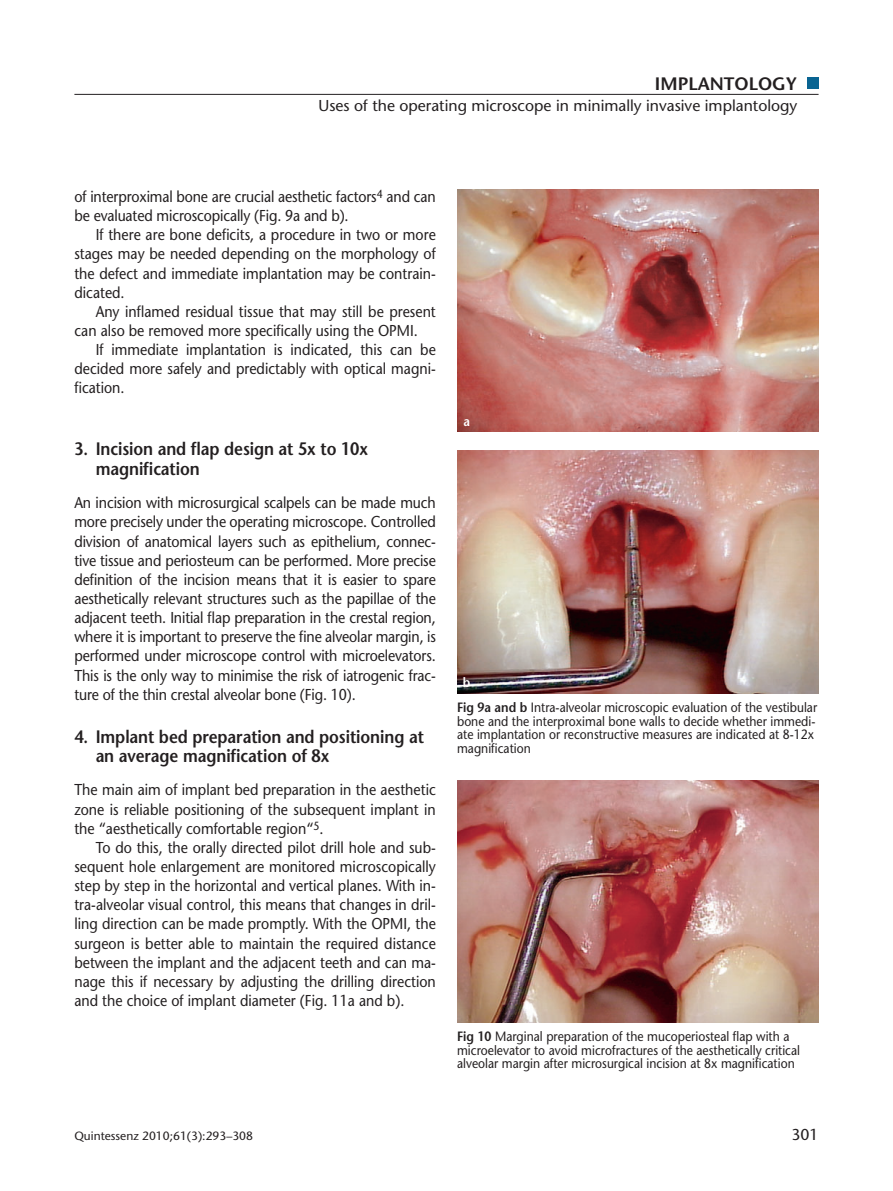
<style>
.page{position:relative;width:893px;height:1191px;background:#fff}
.page>*{position:absolute;margin:0;border:0;box-sizing:border-box;transform-origin:0 0}
.t1{font:600 18px/19.5px "Stone Sans Std";letter-spacing:-.005em;color:#231f20;scale:.9 1}
.t2{font:600 18px "Stone Sans Std";letter-spacing:-.005em;color:#231f20}
.t3{font:500 15.75px/19.2px "Stone Sans Std";color:#231f20;text-align:justify;scale:.9 1}
.t4{font:500 15.75px "Stone Sans Std";color:#231f20}
.t5{font:500 13.5px/13.5px "Stone Sans Std";color:#231f20;scale:.9 1}
.t6{font:600 13.5px "Stone Sans Std";color:#fff;scale:.9 1}
.t7{font:500 12px "Stone Sans Std";color:#231f20}
.s1{font-weight:600}
</style>
<div class="page">
<hr style="left:74px;top:94px;width:745px;height:1px;background:#231f20">
<img style="left:457px;top:189px;width:362px;height:243px">
<img style="left:457px;top:451px;width:362px;height:242px">
<img style="left:457px;top:780px;width:362px;height:242px">
<svg style="left:679px;top:77px;width:140px;height:119px"></svg>
<p class="t2" style="left:655px;top:76px;width:144px">IMPLANTOLOGY</p>
<p class="t4" style="left:319px;top:98px;width:480px">Uses of the operating microscope in minimally invasive implantology</p>
<p class="t3" style="left:74px;top:188px;width:403px">of interproximal bone are crucial aesthetic factors<sup>4</sup> and can be evaluated microscopically (Fig. 9a and b).</p>
<p class="t3" style="left:74px;top:226px;width:403px;text-indent:21px">If there are bone deficits, a procedure in two or more stages may be needed depending on the morphology of the defect and immediate implantation may be contrain&shy;dicated.</p>
<p class="t3" style="left:74px;top:303px;width:403px;text-indent:21px">Any inflamed residual tissue that may still be present can also be removed more specifically using the OPMI.</p>
<p class="t3" style="left:74px;top:341px;width:403px;text-indent:21px">If immediate implantation is indicated, this can be decided more safely and predictably with optical magni&shy;fication.</p>
<p class="t1" style="left:96px;top:441px;width:304px;text-indent:-21px">3. Incision and flap design at 5x to 10x magnification</p>
<p class="t3" style="left:74px;top:494px;width:403px">An incision with microsurgical scalpels can be made much more precisely under the operating microscope. Controlled division of anatomical layers such as epithelium, connec&shy;tive tissue and periosteum can be performed. More precise definition of the incision means that it is easier to spare aesthetically relevant structures such as the papillae of the adjacent teeth. Initial flap preparation in the crestal region, where it is important to preserve the fine alveolar margin, is performed under microscope control with microelevators.<br>This is the only way to minimise the risk of iatrogenic frac&shy;ture of the thin crestal alveolar bone (Fig. 10).</p>
<p class="t1" style="left:96px;top:728px;width:366px;text-indent:-21px">4. Implant bed preparation and positioning at an average magnification of 8x</p>
<p class="t3" style="left:74px;top:781px;width:403px">The main aim of implant bed preparation in the aesthetic zone is reliable positioning of the subsequent implant in the “aesthetically comfortable region“<sup>5</sup>.</p>
<p class="t3" style="left:74px;top:839px;width:403px;text-indent:21px">To do this, the orally directed pilot drill hole and sub&shy;sequent hole enlargement are monitored microscopically step by step in the horizontal and vertical planes. With in&shy;tra-alveolar visual control, this means that changes in dril&shy;ling direction can be made promptly. With the OPMI, the surgeon is better able to maintain the required distance between the implant and the adjacent teeth and can ma&shy;nage this if necessary by adjusting the drilling direction and the choice of implant diameter (Fig. 11a and b).</p>
<p class="t6" style="left:463px;top:415px;width:9px">a</p>
<p class="t6" style="left:463px;top:676px;width:10px">b</p>
<p class="t5" style="left:457px;top:701px;width:402px"><span class="s1">Fig 9a and b</span> Intra-alveolar microscopic evaluation of the vestibular bone and the interproximal bone walls to decide whether immedi&shy;ate implantation or reconstructive measures are indicated at 8-12x magnification</p>
<p class="t5" style="left:457px;top:1031px;width:383px"><span class="s1">Fig 10</span> Marginal preparation of the mucoperiosteal flap with a microelevator to avoid microfractures of the aesthetically critical alveolar margin after microsurgical incision at 8x magnification</p>
<p class="t7" style="left:74px;top:1130px;width:180px">Quintessenz 2010;61(3):293–308</p>
<p class="t4" style="left:791px;top:1127px;width:29px">301</p>
</div>
